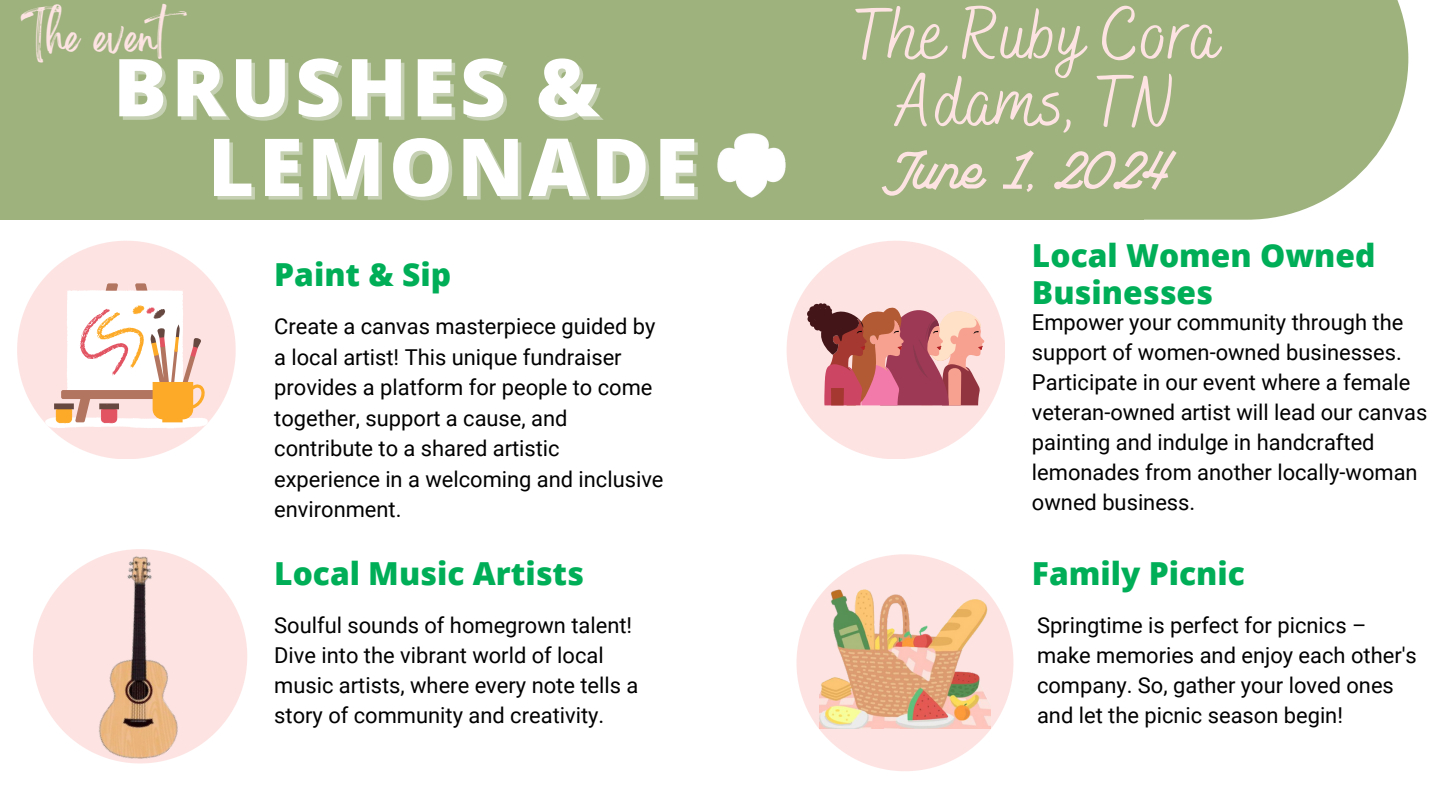
<style>
.page{position:relative;width:1440px;height:810px;background:#fff}
.page>*{position:absolute;margin:0;border:0;box-sizing:border-box;transform-origin:0 0}
.t1{font:87.3px "Ayr Saturday Night Script";color:#fde4e3}
.t2{font:800 80px "Open Sans";letter-spacing:.055em;color:#fff}
.t3{font:74.4px/67px "Bakerie Smooth";color:#fde4e3;text-align:center}
.t4{font:36.2px "Brightwall";color:#fde4e3}
.t5{font:800 31.7px/36.8px "Open Sans";color:#00ae58}
.t6{font:21.9px/30px "Roboto";color:#000}
</style>
<div class="page">
<svg style="left:1144px;top:0;width:264px;height:220px;background:#a7b98a"></svg>
<div style="left:0;top:0;width:1144px;height:220px;background:#9eb27e"></div>
<svg style="left:797px;top:554px;width:216px;height:217px;fill:#fde4e3"></svg>
<img style="left:820px;top:584px;width:171px;height:144px">
<svg style="left:787px;top:241px;width:218px;height:218px;fill:#fde4e3"></svg>
<img style="left:33px;top:549px;width:214px;height:215px">
<img style="left:718px;top:134px;width:67px;height:64px">
<svg style="left:17px;top:241px;width:218px;height:218px;fill:#fde4e3"></svg>
<svg style="left:45px;top:283px;width:163px;height:145px"></svg>
<div style="left:814px;top:323px;width:7px;height:7px;background:#441518;border-radius:50%"></div>
<div style="left:810px;top:320px;width:7px;height:7px;background:#441518;border-radius:50%"></div>
<div style="left:808px;top:315px;width:7px;height:8px;background:#441518;border-radius:50%"></div>
<div style="left:807px;top:310px;width:7px;height:7px;background:#441518;border-radius:50%"></div>
<div style="left:813px;top:304px;width:7px;height:7px;background:#441518;border-radius:50%"></div>
<div style="left:812px;top:308px;width:14px;height:14px;background:#441518;border-radius:50%"></div>
<div style="left:816px;top:314px;width:14px;height:14px;background:#441518;border-radius:50%"></div>
<div style="left:809px;top:306px;width:8px;height:7px;background:#441518;border-radius:50%"></div>
<svg style="left:818px;top:295px;width:167px;height:110px;background:#c87d80"></svg>
<p class="t4" style="left:21px;top:24px;width:180px">The event</p>
<h5 class="t3" style="left:854px;top:6px;width:368px">The Ruby Cora<br>Adams, TN</h5>
<p class="t1" style="left:881px;top:131px;width:287px">June 1, 2024</p>
<h2 class="t2" style="left:113px;top:31px;width:488px">BRUSHES &amp;</h2>
<p class="t2" style="left:208px;top:111px;width:492px">LEMONADE</p>
<p class="t5" style="left:274px;top:255px;width:178px">Paint &amp; Sip</p>
<p class="t6" style="left:274px;top:311px;width:391px;line-height:30.5px">Create a canvas masterpiece guided by a local artist! This unique fundraiser provides a platform for people to come together, support a cause, and contribute to a shared artistic experience in a welcoming and inclusive environment.</p>
<h5 class="t5" style="left:274px;top:555px;width:311px">Local Music Artists</h5>
<p class="t6" style="left:274px;top:610px;width:366px">Soulful sounds of homegrown talent!<br>Dive into the vibrant world of local music artists, where every note tells a story of community and creativity.</p>
<h1 class="t5" style="left:1032px;top:236px;width:345px">Local Women Owned<br>Businesses</h1>
<h1 class="t6" style="left:1032px;top:308px;width:397px">Empower your community through the support of women-owned businesses.<br>Participate in our event where a female veteran-owned artist will lead our canvas painting and indulge in handcrafted lemonades from another locally-woman owned business.</h1>
<h3 class="t5" style="left:1032px;top:555px;width:214px">Family Picnic</h3>
<p class="t6" style="left:1037px;top:610px;width:381px">Springtime is perfect for picnics – make memories and enjoy each other's company. So, gather your loved ones and let the picnic season begin!</p>
</div>
